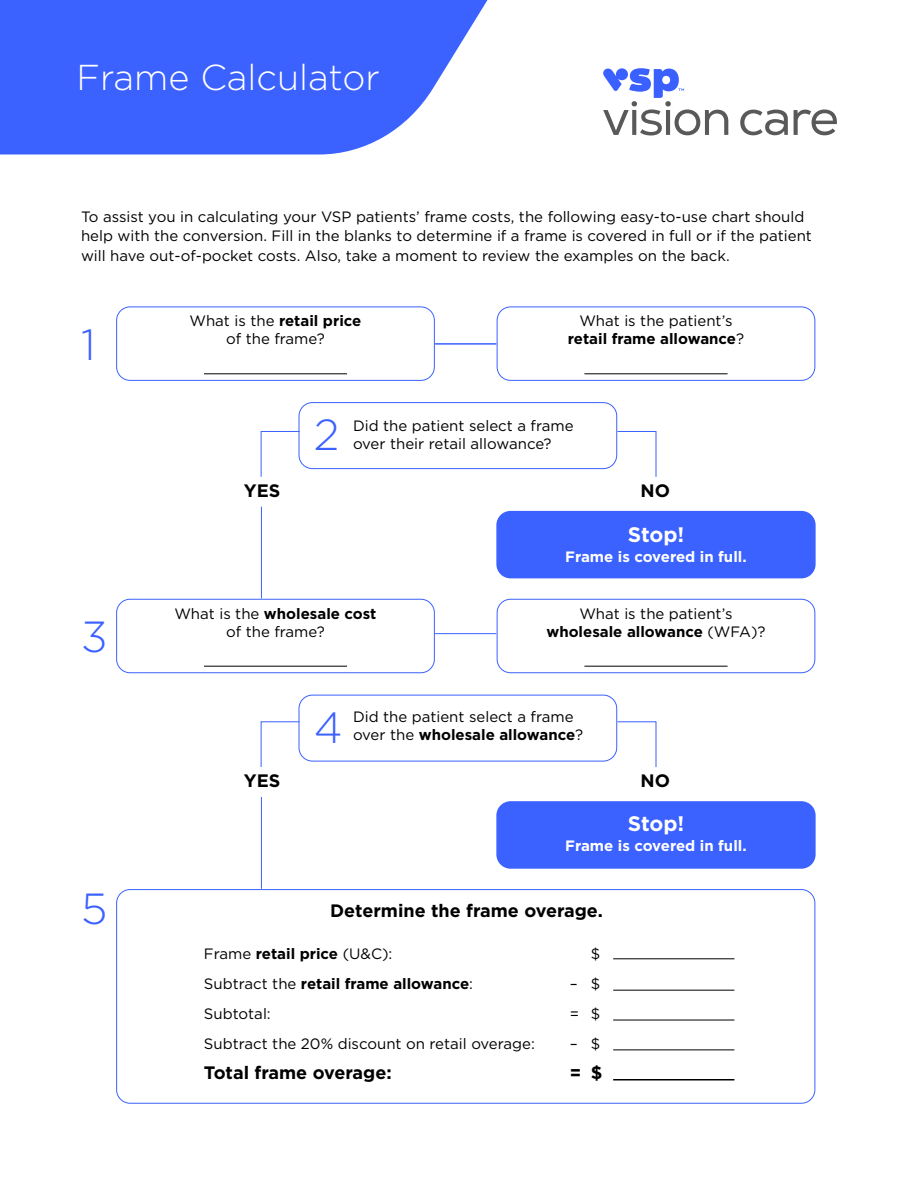
<style>
.page{position:relative;width:918px;height:1188px;background:#fff}
.page>*{position:absolute;margin:0;border:0;box-sizing:border-box;transform-origin:0 0}
.VC_List_-_numbers{font:300 43.5px "Gotham";color:#3b61ff}
.VC_Heading_1{font:300 36px "Gotham";color:#fff}
.VC_List_-_numbers-2{font:700 21px "Gotham";letter-spacing:-.005em;color:#fff}
.VC_List_-_numbers-3{font:700 18px "Gotham";color:#000}
.VC_List_-_numbers-4{font:15px/18px "Gotham";color:#000}
.VC_List_-_numbers-5{font:700 15px/18px "Gotham";color:#000;text-align:center}
.VC_List_-_numbers-6{font:700 15px "Gotham";color:#fff}
.s1{font-weight:700}
.s2{font-weight:400}
</style>
<div class="page">
<div style="left:116px;top:307px;width:319px;height:74px;border:1px solid #3b61ff;border-radius:14px"></div>
<div style="left:116px;top:599px;width:319px;height:74px;border:1px solid #3b61ff;border-radius:14px"></div>
<div style="left:116px;top:889px;width:699px;height:215px;border:1px solid #3b61ff;border-radius:14px"></div>
<div style="left:497px;top:307px;width:318px;height:74px;border:1px solid #3b61ff;border-radius:14px"></div>
<div style="left:497px;top:599px;width:318px;height:74px;border:1px solid #3b61ff;border-radius:14px"></div>
<div style="left:299px;top:402px;width:318px;height:67px;border:1px solid #3b61ff;border-radius:14px"></div>
<div style="left:299px;top:695px;width:318px;height:66px;border:1px solid #3b61ff;border-radius:14px"></div>
<div style="left:497px;top:512px;width:318px;height:66px;background:#3b61ff;border-radius:14px"></div>
<div style="left:496px;top:511px;width:320px;height:67px;border:2px solid #3b61ff;border-radius:14px"></div>
<div style="left:497px;top:802px;width:318px;height:66px;background:#3b61ff;border-radius:14px"></div>
<div style="left:496px;top:801px;width:320px;height:68px;border:2px solid #3b61ff;border-radius:14px"></div>
<svg style="left:0;top:0;width:488px;height:154px;background:#5072ff"></svg>
<svg style="left:603px;top:68px;width:234px;height:67px"></svg>
<hr style="left:204px;top:373px;width:143px;height:1px;background:#000">
<hr style="left:204px;top:666px;width:143px;height:1px;background:#000">
<hr style="left:584px;top:373px;width:144px;height:1px;background:#000">
<hr style="left:584px;top:666px;width:144px;height:1px;background:#000">
<svg style="left:617px;top:431px;width:40px;height:46px"></svg>
<hr style="left:435px;top:343px;width:61px;height:2px;background:#3b61ff">
<hr style="left:435px;top:633px;width:61px;height:1px;background:#3b61ff">
<svg style="left:617px;top:721px;width:40px;height:46px"></svg>
<svg style="left:260px;top:431px;width:40px;height:46px"></svg>
<svg style="left:260px;top:721px;width:40px;height:46px"></svg>
<hr style="left:261px;top:507px;width:1px;height:92px;background:#3b61ff">
<hr style="left:261px;top:797px;width:1px;height:92px;background:#3b61ff">
<hr style="left:613px;top:958px;width:121px;height:1px;background:#000">
<hr style="left:613px;top:990px;width:121px;height:1px;background:#000">
<hr style="left:613px;top:1020px;width:121px;height:1px;background:#000">
<hr style="left:613px;top:1050px;width:121px;height:1px;background:#000">
<hr style="left:613px;top:1079px;width:121px;height:1px;background:#000">
<p class="VC_Heading_1" style="left:76px;top:55px;width:305px">Frame Calculator</p>
<p class="VC_List_-_numbers-4" style="left:81px;top:207px;width:732px;line-height:19.5px">To assist you in calculating your VSP patients’ frame costs, the following easy-to-use chart should help with the conversion. Fill in the blanks to determine if a frame is covered in full or if the patient will have out-of-pocket costs. Also, take a moment to review the examples on the back.</p>
<p class="VC_List_-_numbers" style="left:81px;top:317px;width:16px">1</p>
<p class="VC_List_-_numbers" style="left:81px;top:609px;width:28px">3</p>
<p class="VC_List_-_numbers" style="left:81px;top:881px;width:28px">5</p>
<p class="VC_List_-_numbers-4" style="left:190px;top:312px;width:173px;text-align:center">What is the <span class="s1">retail price </span>of the frame?</p>
<p class="VC_List_-_numbers-5" style="left:568px;top:312px;width:178px"><span class="s2">What is the patient’s </span>retail frame allowance<span class="s2">?</span></p>
<p class="VC_List_-_numbers-3" style="left:244px;top:479px;width:38px">YES</p>
<p class="VC_List_-_numbers" style="left:314px;top:407px;width:27px">2</p>
<p class="VC_List_-_numbers-4" style="left:353px;top:417px;width:222px">Did the patient select a frame over their retail allowance?</p>
<p class="VC_List_-_numbers-3" style="left:640px;top:479px;width:31px">NO</p>
<p class="VC_List_-_numbers-2" style="left:628px;top:521px;width:58px">Stop!</p>
<p class="VC_List_-_numbers-6" style="left:565px;top:547px;width:183px">Frame is covered in full.</p>
<p class="VC_List_-_numbers-4" style="left:175px;top:604px;width:203px;text-align:center">What is the <span class="s1">wholesale cost </span>of the frame?</p>
<p class="VC_List_-_numbers-4" style="left:546px;top:604px;width:221px;text-align:center">What is the patient’s <span class="s1">wholesale allowance</span> (WFA)?</p>
<p class="VC_List_-_numbers-3" style="left:244px;top:769px;width:38px">YES</p>
<p class="VC_List_-_numbers" style="left:314px;top:700px;width:30px">4</p>
<p class="VC_List_-_numbers-4" style="left:353px;top:708px;width:232px">Did the patient select a frame over the <span class="s1">wholesale allowance</span>?</p>
<p class="VC_List_-_numbers-3" style="left:640px;top:769px;width:31px">NO</p>
<p class="VC_List_-_numbers-2" style="left:628px;top:810px;width:58px">Stop!</p>
<p class="VC_List_-_numbers-6" style="left:565px;top:835px;width:183px">Frame is covered in full.</p>
<p class="VC_List_-_numbers-3" style="left:330px;top:898px;width:274px">Determine the frame overage.</p>
<p class="VC_List_-_numbers-4" style="left:204px;top:945px;width:190px">Frame <span class="s1">retail price</span> (U&amp;C):</p>
<p class="VC_List_-_numbers-4" style="left:591px;top:945px;width:11px">$</p>
<p class="VC_List_-_numbers-5" style="left:204px;top:975px;width:271px"><span class="s2">Subtract the</span> retail frame allowance<span class="s2">:</span></p>
<p class="VC_List_-_numbers-4" style="left:570px;top:975px;width:32px">– $</p>
<p class="VC_List_-_numbers-4" style="left:204px;top:1005px;width:68px">Subtotal:</p>
<p class="VC_List_-_numbers-4" style="left:570px;top:1005px;width:32px">= $</p>
<p class="VC_List_-_numbers-4" style="left:204px;top:1035px;width:332px">Subtract the 20% discount on retail overage:</p>
<p class="VC_List_-_numbers-4" style="left:570px;top:1035px;width:32px">– $</p>
<p class="VC_List_-_numbers-3" style="left:204px;top:1061px;width:189px">Total frame overage:</p>
<p class="VC_List_-_numbers-3" style="left:570px;top:1061px;width:34px">= $</p>
</div>
